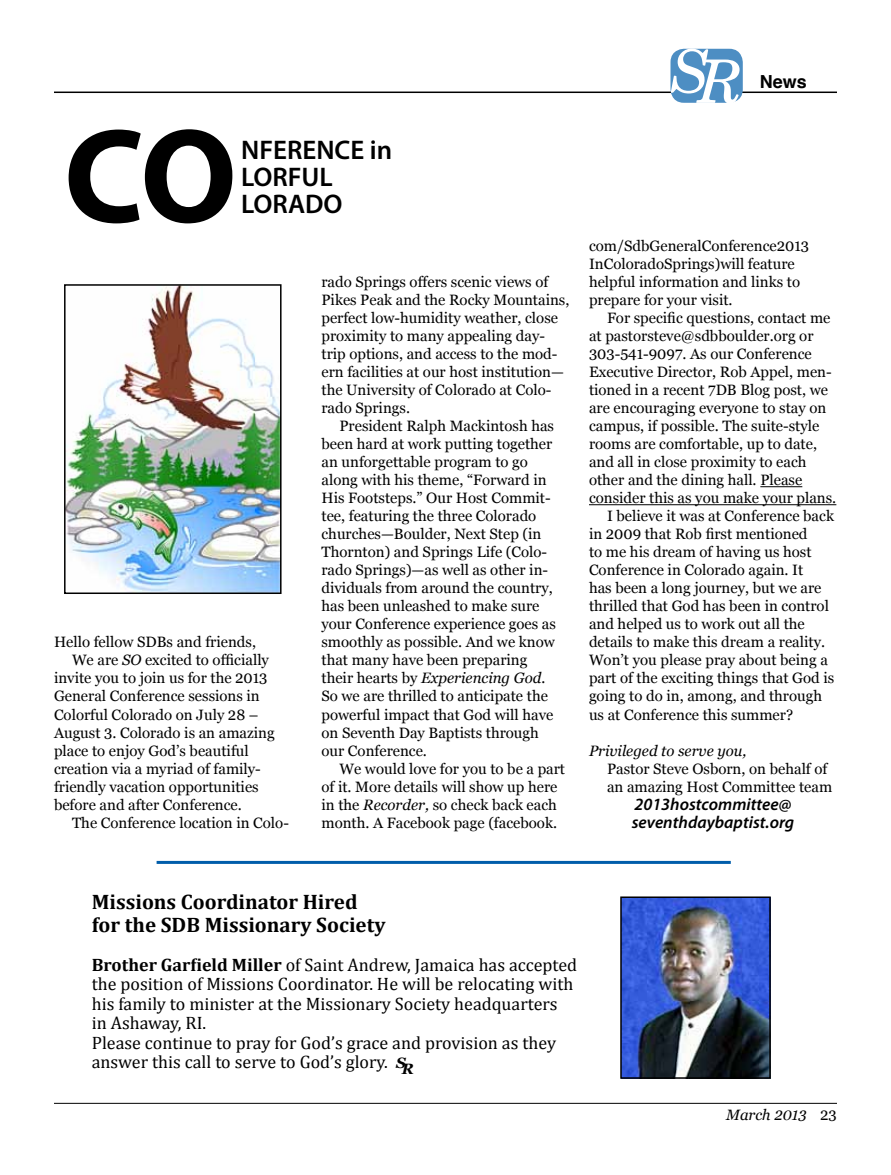
<style>
.page{position:relative;width:891px;height:1175px;background:#fff}
.page>*{position:absolute;margin:0;border:0;box-sizing:border-box;transform-origin:0 0}
.t1{font:700 135px "Myriad Pro";color:#000}
.t2{font:italic 60px "New Century Schlbk";color:#fff}
.t3{font:600 27px/27px "Myriad Pro";color:#000}
.t4{font:700 21px/22.5px "Cambria";color:#000}
.t5{font:18px/19.5px "Cambria";color:#000}
.t6{font:700 18px "Helvetica";color:#000}
.t7{font:italic 600 17.25px/18px "Myriad Pro";color:#000}
.t8{font:15px/18px "Georgia";color:#000}
.t9{font:italic 15px "Georgia";color:#000}
.t10{font:italic 700 15px "Georgia";color:#000}
.s1{font-style:italic}
.s2{font-weight:700}
.s3{font-style:normal}
</style>
<div class="page">
<hr style="left:54px;top:1102px;width:783px;height:1px;background:#000">
<hr style="left:54px;top:92px;width:783px;height:1px;background:#000">
<div style="left:670px;top:49px;width:73px;height:54px;background:#4d8ec3;border-radius:14px"></div>
<hr style="left:157px;top:861px;width:574px;height:3px;background:#005daa">
<hr style="left:760px;top:486px;width:42px;height:1px;background:#000">
<hr style="left:589px;top:504px;width:247px;height:1px;background:#000">
<img style="left:67px;top:287px;width:212px;height:304px">
<div style="left:64px;top:284px;width:218px;height:310px;border:2px solid #000"></div>
<img style="left:623px;top:899px;width:145px;height:176px">
<div style="left:620px;top:896px;width:151px;height:182px;border:2px solid #000"></div>
<h1 class="t1" style="left:64px;top:88px;width:175px">CO</h1>
<h3 class="t3" style="left:241px;top:136px;width:153px">NFERENCE in<br>LORFUL<br>LORADO</h3>
<p class="t8" style="left:54px;top:633px;width:204px">Hello fellow SDBs and friends,</p>
<p class="t8" style="left:72px;top:651px;width:199px">We are <span class="s1">SO</span> excited to officially</p>
<p class="t8" style="left:54px;top:669px;width:215px">invite you to join us for the 2013</p>
<p class="t8" style="left:54px;top:687px;width:207px">General Conference sessions in</p>
<p class="t8" style="left:54px;top:705px;width:206px">Colorful Colorado on July 28 –</p>
<p class="t8" style="left:54px;top:723px;width:222px">August 3. Colorado is an amazing</p>
<p class="t8" style="left:54px;top:741px;width:196px">place to enjoy God’s beautiful</p>
<p class="t8" style="left:54px;top:759px;width:208px">creation via a myriad of family-</p>
<p class="t8" style="left:54px;top:777px;width:206px">friendly vacation opportunities</p>
<p class="t8" style="left:54px;top:795px;width:189px">before and after Conference.</p>
<p class="t8" style="left:72px;top:813px;width:218px">The Conference location in Colo-</p>
<p class="t8" style="left:321px;top:273px;width:249px">rado Springs offers scenic views of Pikes Peak and the Rocky Mountains, perfect low-humidity weather, close proximity to many appealing day&shy;trip options, and access to the mod&shy;ern facilities at our host institution— the University of Colorado at Colo&shy;rado Springs.</p>
<p class="t8" style="left:321px;top:417px;width:236px;text-indent:18px">President Ralph Mackintosh has been hard at work putting together an unforgettable program to go along with his theme, “Forward in<br>His Footsteps.” Our Host Commit&shy;tee, featuring the three Colorado churches—Boulder, Next Step (in<br>Thornton) and Springs Life (Colo&shy;rado Springs)—as well as other in&shy;dividuals from around the country, has been unleashed to make sure your Conference experience goes as smoothly as possible. And we know that many have been preparing their hearts by <span class="s1">Experiencing God.<br></span>So we are thrilled to anticipate the powerful impact that God will have on Seventh Day Baptists through our Conference.</p>
<p class="t8" style="left:321px;top:759px;width:245px;text-indent:18px">We would love for you to be a part of it. More details will show up here in the <span class="s1">Recorder,</span> so check back each month. A Facebook page (facebook.</p>
<h2 class="t2" style="left:669px;top:41px;width:73px">SR</h2>
<p class="t6" style="left:760px;top:67px;width:49px">News</p>
<p class="t8" style="left:589px;top:237px;width:222px">com/SdbGeneralConference2013<br>InColoradoSprings)will feature helpful information and links to prepare for your visit.</p>
<p class="t8" style="left:607px;top:309px;width:225px">For specific questions, contact me</p>
<p class="t8" style="left:589px;top:327px;width:226px">at pastorsteve@sdbboulder.org or</p>
<p class="t8" style="left:589px;top:345px;width:224px">303-541-9097. As our Conference</p>
<p class="t8" style="left:589px;top:363px;width:244px">Executive Director, Rob Appel, men-</p>
<p class="t8" style="left:589px;top:381px;width:241px">tioned in a recent 7DB Blog post, we</p>
<p class="t8" style="left:589px;top:399px;width:239px">are encouraging everyone to stay on</p>
<p class="t8" style="left:589px;top:417px;width:232px">campus, if possible. The suite-style</p>
<p class="t8" style="left:589px;top:435px;width:230px">rooms are comfortable, up to date,</p>
<p class="t8" style="left:589px;top:453px;width:219px">and all in close proximity to each</p>
<p class="t8" style="left:589px;top:471px;width:215px">other and the dining hall. Please</p>
<p class="t8" style="left:589px;top:489px;width:249px">consider this as you make your plans.</p>
<p class="t8" style="left:607px;top:507px;width:229px">I believe it was at Conference back</p>
<p class="t8" style="left:589px;top:525px;width:220px">in 2009 that Rob first mentioned</p>
<p class="t8" style="left:589px;top:543px;width:224px">to me his dream of having us host</p>
<p class="t8" style="left:589px;top:561px;width:216px">Conference in Colorado again. It</p>
<p class="t8" style="left:589px;top:579px;width:234px">has been a long journey, but we are</p>
<p class="t8" style="left:589px;top:597px;width:242px">thrilled that God has been in control</p>
<p class="t8" style="left:589px;top:615px;width:217px">and helped us to work out all the</p>
<p class="t8" style="left:589px;top:633px;width:238px">details to make this dream a reality.</p>
<p class="t8" style="left:589px;top:651px;width:240px">Won’t you please pray about being a</p>
<p class="t8" style="left:589px;top:669px;width:247px">part of the exciting things that God is</p>
<p class="t8" style="left:589px;top:687px;width:235px">going to do in, among, and through</p>
<p class="t8" style="left:589px;top:705px;width:206px">us at Conference this summer?</p>
<p class="t9" style="left:589px;top:742px;width:159px">Privileged to serve you,</p>
<p class="t8" style="left:607px;top:759px;width:227px">Pastor Steve Osborn, on behalf of an amazing Host Committee team</p>
<p class="t7" style="left:632px;top:794px;width:164px">2013hostcommittee@ seventhdaybaptist.org</p>
<h3 class="t4" style="left:92px;top:890px;width:295px">Missions Coordinator Hired for the SDB Missionary Society</h3>
<p class="t5" style="left:92px;top:954px;width:487px"><span class="s2">Brother Garfield Miller</span> of Saint Andrew, Jamaica has accepted the position of Missions Coordinator. He will be relocating with his family to minister at the Missionary Society headquarters<br>in Ashaway, RI.<br>Please continue to pray for God’s grace and provision as they answer this call to serve to God’s glory.</p>
<p class="t10" style="left:396px;top:1057px;width:19px">SR</p>
<p class="t9" style="left:726px;top:1106px;width:112px">March 2013 <span class="s3">23</span></p>
</div>
